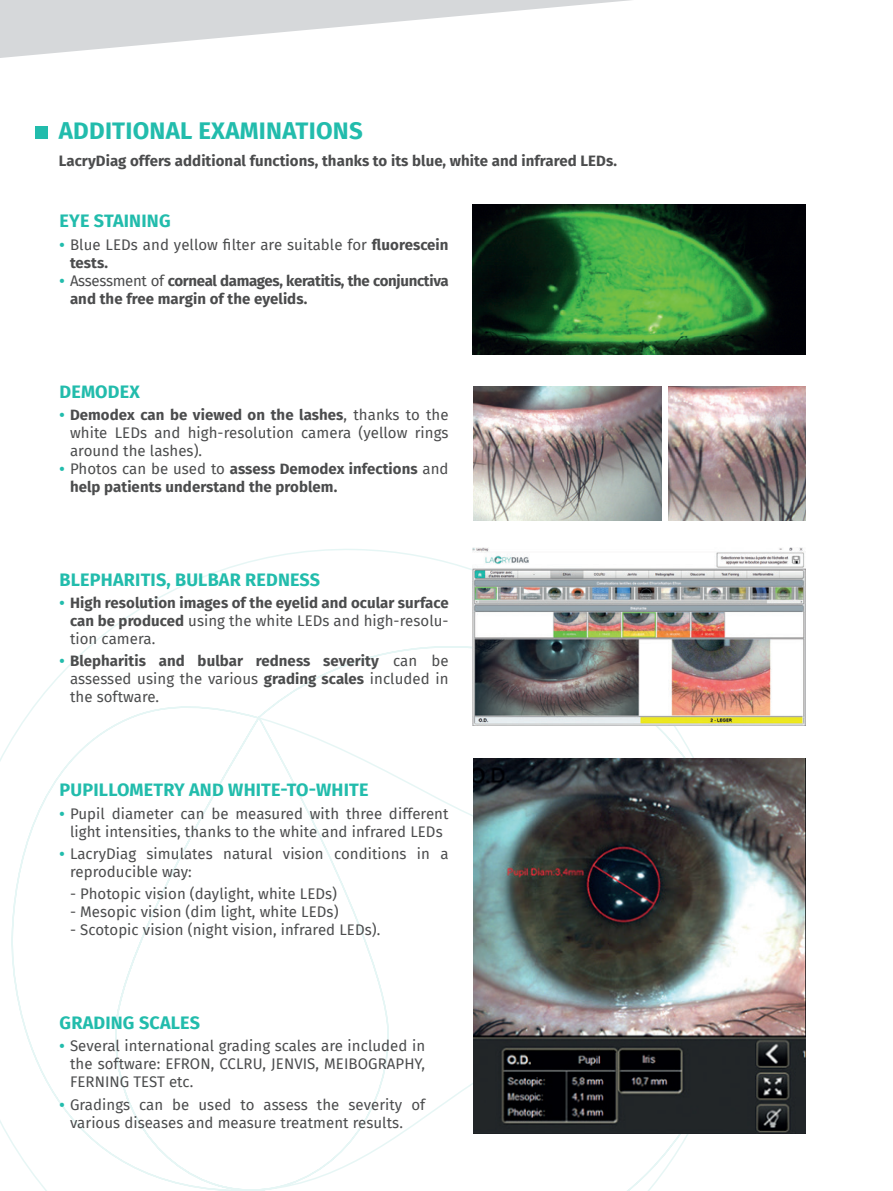
<style>
.page{position:relative;width:893px;height:1191px;background:#fff}
.page>*{position:absolute;margin:0;border:0;box-sizing:border-box;transform-origin:0 0}
.t1{font:700 24px "Fira Sans";letter-spacing:.01em;color:#22bcac}
.t2{font:700 18px "Fira Sans";letter-spacing:.01em;color:#22bcac}
.t3{font:15px/18px "Fira Sans";letter-spacing:.005em;color:#4b4c4d}
.t4{font:700 15px/18px "Fira Sans";letter-spacing:.005em;color:#4b4c4d}
.t5{font:700 15px/18px "Fira Sans";letter-spacing:-.02em;color:#4b4c4d}
.s1{font-weight:700;color:#22bcac}
.s2{font-weight:700}
.s3{color:#22bcac}
.s4{font-weight:400}
</style>
<div class="page">
<svg style="left:0;top:0;width:631px;height:58px"></svg>
<svg style="left:0;top:548px;width:728px;height:643px"></svg>
<div style="left:35px;top:126px;width:13px;height:13px;background:#22bcac"></div>
<img style="left:473px;top:204px;width:333px;height:151px">
<img style="left:473px;top:547px;width:333px;height:178px">
<img style="left:473px;top:758px;width:332px;height:375px">
<img style="left:473px;top:386px;width:188px;height:134px">
<img style="left:669px;top:386px;width:137px;height:134px">
<p class="t1" style="left:59px;top:110px;width:305px">ADDITIONAL EXAMINATIONS</p>
<p class="t4" style="left:59px;top:150px;width:560px">LacryDiag offers additional functions, thanks to its blue, white and infrared LEDs.</p>
<p class="t2" style="left:60px;top:206px;width:112px">EYE STAINING</p>
<p class="t3" style="left:70px;top:235px;width:380px;text-indent:-10px"><span class="s1">•</span> Blue LEDs and yellow filter are suitable for <span class="s2">fluorescein tests.</span></p>
<p class="t5" style="left:70px;top:270px;width:380px;text-indent:-10px"><span class="s3">•</span> <span class="s4">Assessment of</span> corneal damages, keratitis, the conjunctiva and the free margin of the eyelids.</p>
<p class="t2" style="left:60px;top:376px;width:82px">DEMODEX</p>
<p class="t3" style="left:70px;top:405px;width:380px;text-align:justify;text-indent:-10px"><span class="s1">•</span> <span class="s2">Demodex can be viewed on the lashes</span>, thanks to the white LEDs and high-resolution camera (yellow rings around the lashes).</p>
<p class="t4" style="left:70px;top:458px;width:380px;text-indent:-10px"><span class="s3">•</span> <span class="s4">Photos can be used to</span> assess Demodex infections <span class="s4">and </span>help patients understand the problem.</p>
<p class="t2" style="left:60px;top:564px;width:262px">BLEPHARITIS, BULBAR REDNESS</p>
<p class="t4" style="left:70px;top:593px;width:380px;text-align:justify;text-indent:-10px"><span class="s3">•</span> High resolution images of the eyelid and ocular surface can be produced <span class="s4">using the white LEDs and high-resolu&shy;tion camera.</span></p>
<p class="t3" style="left:70px;top:651px;width:380px;text-align:justify;text-indent:-10px"><span class="s1">•</span> <span class="s2">Blepharitis and bulbar redness severity</span> can be assessed using the various <span class="s2">grading scales</span> included in the software.</p>
<p class="t2" style="left:60px;top:775px;width:310px">PUPILLOMETRY AND WHITE-TO-WHITE</p>
<p class="t3" style="left:60px;top:804px;width:391px;text-align:center"><span class="s1">•</span> Pupil diameter can be measured with three different light intensities, thanks to the white and infrared LEDs</p>
<p class="t3" style="left:70px;top:844px;width:380px;text-indent:-10px"><span class="s1">•</span> LacryDiag simulates natural vision conditions in a reproducible way:</p>
<p class="t3" style="left:70px;top:884px;width:269px">- Photopic vision (daylight, white LEDs)</p>
<p class="t3" style="left:70px;top:902px;width:270px">- Mesopic vision (dim light, white LEDs)</p>
<p class="t3" style="left:70px;top:920px;width:312px">- Scotopic vision (night vision, infrared LEDs).</p>
<p class="t2" style="left:60px;top:1007px;width:142px">GRADING SCALES</p>
<p class="t3" style="left:70px;top:1036px;width:357px;text-align:justify;text-indent:-10px"><span class="s1">•</span> Several international grading scales are included in the software: EFRON, CCLRU, JENVIS, MEIBOGRAPHY, FERNING TEST etc.</p>
<p class="t3" style="left:70px;top:1095px;width:357px;text-indent:-10px"><span class="s1">•</span> Gradings can be used to assess the severity of various diseases and measure treatment results.</p>
</div>
